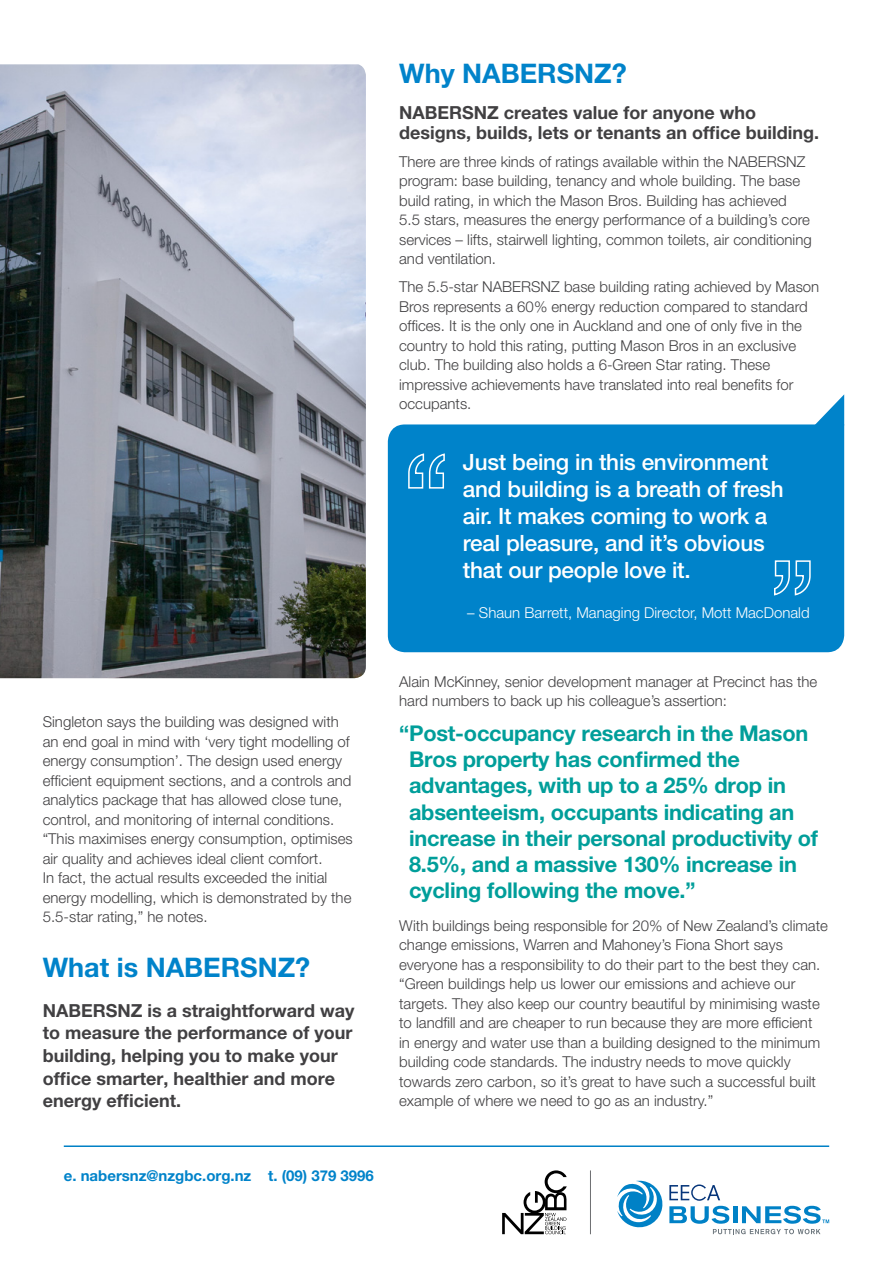
<style>
.page{position:relative;width:893px;height:1263px;background:#fff}
.page>*{position:absolute;margin:0;border:0;box-sizing:border-box;transform-origin:0 0}
._3_0_body_copy{font:700 27px "Helvetica Neue LT Pro";color:#0083ca}
._3_0_body_copy-2{font:500 22.5px/27px "Helvetica Neue LT Pro";letter-spacing:-.01em;color:#fff}
._3_0_body_copy-3{font:700 21.75px/26.2px "Helvetica Neue LT Pro";letter-spacing:-.01em;color:#009e9a}
._3_0_body_copy-4{font:700 18px/22.5px "Helvetica Neue LT Pro";color:#414042}
._3_0_body_copy-5{font:300 15px/19.5px "Helvetica Neue LT Pro";color:#414042}
._3_0_body_copy-6{font:300 15px "Helvetica Neue LT Pro";color:#fff}
._3_0_body_copy-7{font:700 15px "Helvetica Neue LT Pro";color:#0083ca}
</style>
<div class="page">
<img style="left:0;top:64px;width:366px;height:614px">
<div style="left:388px;top:424px;width:456px;height:228px;background:#0083ca"></div>
<svg style="left:814px;top:394px;width:30px;height:31px"></svg>
<hr style="left:64px;top:1145px;width:765px;height:2px;background:#0081c6">
<svg style="left:617px;top:1181px;width:212px;height:53px"></svg>
<svg style="left:502px;top:1170px;width:65px;height:64px"></svg>
<hr style="left:590px;top:1170px;width:1px;height:64px;background:#6d6e71">
<svg style="left:407px;top:452px;width:39px;height:37px"></svg>
<svg style="left:773px;top:560px;width:38px;height:36px"></svg>
<p class="_3_0_body_copy-5" style="left:43px;top:712px;width:311px">Singleton says the building was designed with an end goal in mind with ‘very tight modelling of energy consumption’. The design used energy efficient equipment sections, and a controls and analytics package that has allowed close tune, control, and monitoring of internal conditions. “This maximises energy consumption, optimises air quality and achieves ideal client comfort.<br>In fact, the actual results exceeded the initial energy modelling, which is demonstrated by the 5.5-star rating,” he notes.</p>
<p class="_3_0_body_copy" style="left:43px;top:951px;width:269px">What is NABERSNZ?</p>
<p class="_3_0_body_copy-4" style="left:43px;top:999px;width:313px">NABERSNZ is a straightforward way to measure the performance of your building, helping you to make your office smarter, healthier and more energy efficient.</p>
<p class="_3_0_body_copy-7" style="left:64px;top:1166px;width:312px">e. nabersnz@nzgbc.org.nz t. (09) 379 3996</p>
<p class="_3_0_body_copy" style="left:399px;top:56px;width:229px">Why NABERSNZ?</p>
<p class="_3_0_body_copy-4" style="left:399px;top:103px;width:421px;line-height:19.5px">NABERSNZ creates value for anyone who designs, builds, lets or tenants an office building.</p>
<p class="_3_0_body_copy-5" style="left:399px;top:151px;width:414px">There are three kinds of ratings available within the NABERSNZ program: base building, tenancy and whole building. The base build rating, in which the Mason Bros. Building has achieved<br>5.5 stars, measures the energy performance of a building’s core services – lifts, stairwell lighting, common toilets, air conditioning and ventilation.</p>
<p class="_3_0_body_copy-5" style="left:399px;top:277px;width:422px">The 5.5-star NABERSNZ base building rating achieved by Mason Bros represents a 60% energy reduction compared to standard offices. It is the only one in Auckland and one of only five in the country to hold this rating, putting Mason Bros in an exclusive club. The building also holds a 6-Green Star rating. These impressive achievements have translated into real benefits for occupants.</p>
<p class="_3_0_body_copy-2" style="left:463px;top:448px;width:322px">Just being in this environment and building is a breath of fresh air. It makes coming to work a real pleasure, and it’s obvious that our people love it.</p>
<p class="_3_0_body_copy-6" style="left:467px;top:603px;width:344px">– Shaun Barrett, Managing Director, Mott MacDonald</p>
<p class="_3_0_body_copy-5" style="left:399px;top:671px;width:420px">Alain McKinney, senior development manager at Precinct has the hard numbers to back up his colleague’s assertion:</p>
<p class="_3_0_body_copy-3" style="left:409px;top:719px;width:411px;text-indent:-10px">“Post-occupancy research in the Mason Bros property has confirmed the advantages, with up to a 25% drop in absenteeism, occupants indicating an increase in their personal productivity of 8.5%, and a massive 130% increase in cycling following the move.”</p>
<p class="_3_0_body_copy-5" style="left:399px;top:915px;width:430px">With buildings being responsible for 20% of New Zealand’s climate change emissions, Warren and Mahoney’s Fiona Short says everyone has a responsibility to do their part to the best they can. “Green buildings help us lower our emissions and achieve our targets. They also keep our country beautiful by minimising waste to landfill and are cheaper to run because they are more efficient<br>in energy and water use than a building designed to the minimum building code standards. The industry needs to move quickly towards zero carbon, so it’s great to have such a successful built example of where we need to go as an industry.”</p>
</div>
